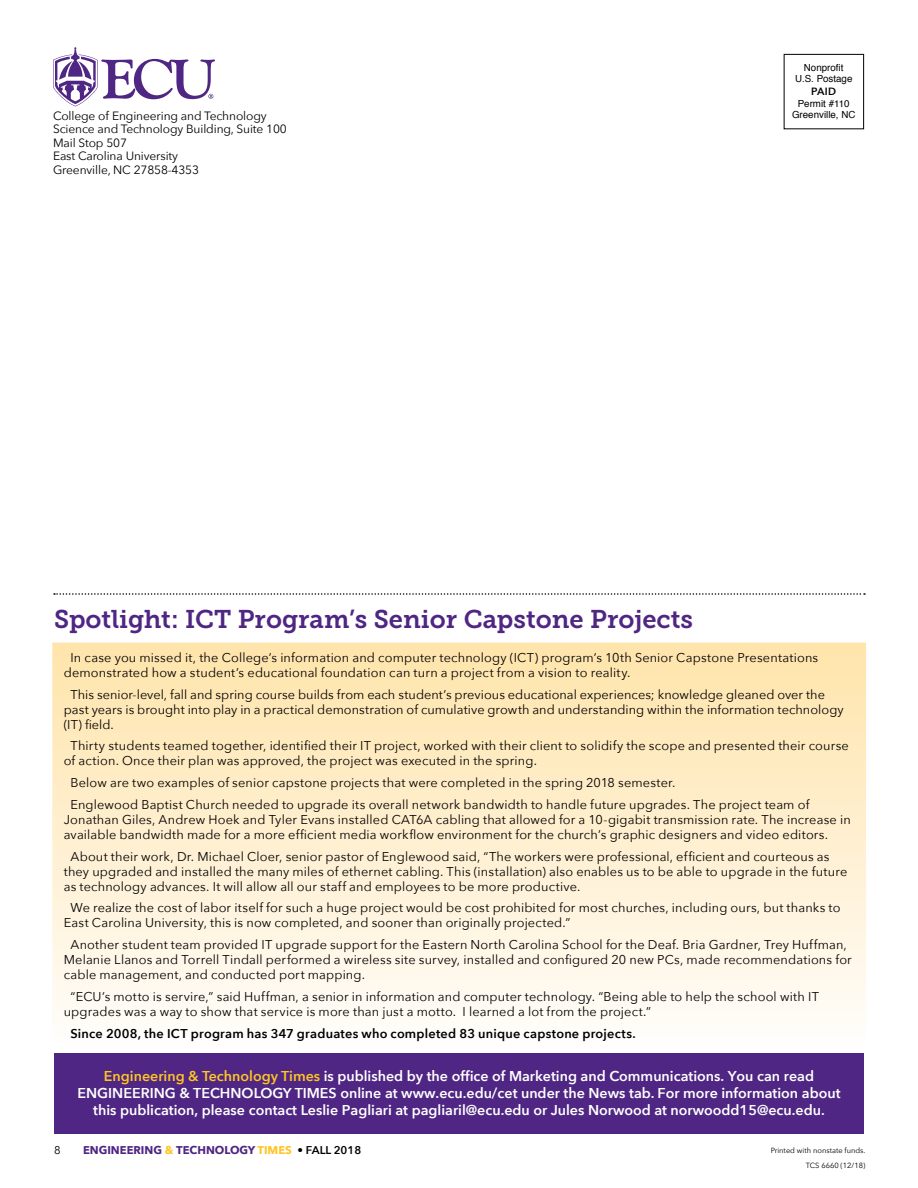
<style>
.page{position:relative;width:918px;height:1188px;background:#fff}
.page>*{position:absolute;margin:0;border:0;box-sizing:border-box;transform-origin:0 0}
.t1{font:25.5px "Museo Slab 700";color:#4f2683}
.t2{font:600 14.25px/17.1px "Avenir Next";color:#fff;text-align:center}
.t3{font:12.75px/15px "Avenir Next";letter-spacing:.01em;color:#000}
.t4{font:600 12.75px "Avenir Next";letter-spacing:.015em;color:#000}
.t5{font:12px/13.5px "Avenir Next";letter-spacing:-.01em;color:#000}
.t6{font:700 11.25px "Avenir Next";color:#4f2683}
.t7{font:11.25px "Avenir Next";color:#000}
.t8{font:600 10.5px "Avenir Next";color:#000}
.t9{font:9.75px/11.7px "Helvetica";color:#000;text-align:center}
.t10{font:7.5px/15.1px "Avenir Next";color:#000;text-align:right}
.s1{color:#ffc425}
.s2{font-weight:600;color:#000}
</style>
<div class="page">
<hr style="left:54px;top:1132px;width:810px;height:2px;background:#4f2683">
<div style="left:53px;top:643px;width:812px;height:403px;background:linear-gradient(to bottom,#ffe4aa,#fffdfa)"></div>
<div style="left:52px;top:643px;width:814px;height:404px;border:2px solid #fff"></div>
<svg style="left:54px;top:593px;width:811px;height:2px"></svg>
<div style="left:784px;top:54px;width:80px;height:75px;border:1px solid #000"></div>
<svg style="left:53px;top:47px;width:162px;height:59px"></svg>
<div style="left:54px;top:1053px;width:810px;height:80px;background:#4f2683"></div>
<p class="t9" style="left:795px;top:62px;width:59px">Nonprofit<br>U.S. Postage</p>
<p class="t8" style="left:811px;top:82px;width:26px">PAID</p>
<p class="t9" style="left:798px;top:98px;width:53px">Permit #110</p>
<p class="t5" style="left:53px;top:108px;width:215px">College of Engineering and Technology</p>
<p class="t9" style="left:792px;top:109px;width:65px">Greenville, NC</p>
<p class="t5" style="left:53px;top:122px;width:235px">Science and Technology Building, Suite 100<br>Mail Stop 507<br>East Carolina University<br>Greenville, NC 27858-4353</p>
<h1 class="t1" style="left:54px;top:605px;width:641px">Spotlight: ICT Program’s Senior Capstone Projects</h1>
<p class="t3" style="left:64px;top:649px;width:756px;text-indent:7px">In case you missed it, the College’s information and computer technology (ICT) program’s 10th Senior Capstone Presentations demonstrated how a student’s educational foundation can turn a project from a vision to reality.</p>
<p class="t3" style="left:64px;top:686px;width:782px;text-indent:7px">This senior-level, fall and spring course builds from each student’s previous educational experiences; knowledge gleaned over the past years is brought into play in a practical demonstration of cumulative growth and understanding within the information technology (IT) field.</p>
<p class="t3" style="left:64px;top:738px;width:787px;text-indent:7px">Thirty students teamed together, identified their IT project, worked with their client to solidify the scope and presented their course of action. Once their plan was approved, the project was executed in the spring.</p>
<p class="t3" style="left:70px;top:771px;width:740px;line-height:21.8px">Below are two examples of senior capstone projects that were completed in the spring 2018 semester.<br>Englewood Baptist Church needed to upgrade its overall network bandwidth to handle future upgrades. The project team of</p>
<p class="t3" style="left:64px;top:811px;width:789px">Jonathan Giles, Andrew Hoek and Tyler Evans installed CAT6A cabling that allowed for a 10-gigabit transmission rate. The increase in available bandwidth made for a more efficient media workflow environment for the church’s graphic designers and video editors.</p>
<p class="t3" style="left:64px;top:848px;width:785px;text-indent:7px">About their work, Dr. Michael Cloer, senior pastor of Englewood said, “The workers were professional, efficient and courteous as they upgraded and installed the many miles of ethernet cabling. This (installation) also enables us to be able to upgrade in the future as technology advances. It will allow all our staff and employees to be more productive.</p>
<p class="t3" style="left:64px;top:900px;width:778px;text-indent:7px">We realize the cost of labor itself for such a huge project would be cost prohibited for most churches, including ours, but thanks to<br>East Carolina University, this is now completed, and sooner than originally projected.”</p>
<p class="t3" style="left:64px;top:937px;width:790px;text-indent:7px">Another student team provided IT upgrade support for the Eastern North Carolina School for the Deaf. Bria Gardner, Trey Huffman,<br>Melanie Llanos and Torrell Tindall performed a wireless site survey, installed and configured 20 new PCs, made recommendations for cable management, and conducted port mapping.</p>
<p class="t3" style="left:64px;top:988px;width:757px;text-indent:7px">“ECU’s motto is servire,” said Huffman, a senior in information and computer technology. “Being able to help the school with IT upgrades was a way to show that service is more than just a motto. I learned a lot from the project.”</p>
<p class="t4" style="left:70px;top:1022px;width:567px">Since 2008, the ICT program has 347 graduates who completed 83 unique capstone projects.</p>
<p class="t2" style="left:77px;top:1067px;width:765px"><span class="s1">Engineering &amp; Technology Times</span> is published by the office of Marketing and Communications. You can read<br>ENGINEERING &amp; TECHNOLOGY TIMES online at www.ecu.edu/cet under the News tab. For more information about this publication, please contact Leslie Pagliari at pagliaril@ecu.edu or Jules Norwood at norwoodd15@ecu.edu.</p>
<p class="t7" style="left:54px;top:1141px;width:8px">8</p>
<p class="t6" style="left:83px;top:1141px;width:280px">ENGINEERING <span class="s1">&amp;</span> TECHNOLOGY <span class="s1">TIMES</span> <span class="s2">• FALL 2018</span></p>
<p class="t10" style="left:771px;top:1142px;width:96px">Printed with nonstate funds.<br>TCS 6660 (12/18)</p>
</div>
